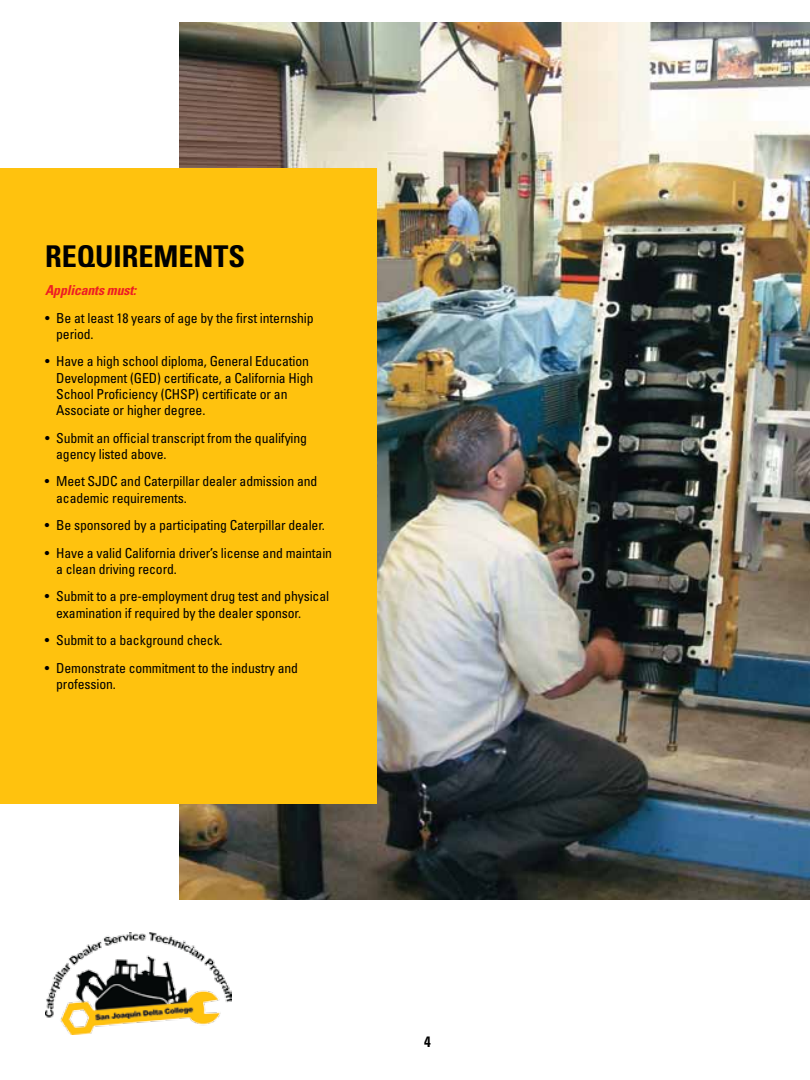
<style>
.page{position:relative;width:810px;height:1080px;background:#fff}
.page>*{position:absolute;margin:0;border:0;box-sizing:border-box;transform-origin:0 0}
.t1{font:700 condensed 30px "Univers";color:#000}
.t2{font:700 condensed 15px "Univers";color:#000}
.t3{font:condensed 13.75px/16.2px "Univers";letter-spacing:-.01em;color:#000}
.t4{font:italic 700 condensed 13.75px "Univers";letter-spacing:-.01em;color:#ed1d24}
</style>
<div class="page">
<img style="left:179px;top:22px;width:631px;height:878px">
<div style="left:0;top:168px;width:376px;height:636px;background:#ffc20e"></div>
<img style="left:45px;top:932px;width:186px;height:103px">
<h1 class="t1" style="left:45px;top:238px;width:202px">REQUIREMENTS</h1>
<p class="t4" style="left:45px;top:282px;width:93px">Applicants must:</p>
<p class="t3" style="left:56px;top:309px;width:259px;text-indent:-11px">• Be at least 18 years of age by the first internship period.</p>
<p class="t3" style="left:56px;top:353px;width:259px;text-indent:-11px">• Have a high school diploma, General Education Development (GED) certificate, a California High School Proficiency (CHSP) certificate or an Associate or higher degree.</p>
<p class="t3" style="left:56px;top:429px;width:252px;text-indent:-11px">• Submit an official transcript from the qualifying agency listed above.</p>
<p class="t3" style="left:56px;top:473px;width:263px;text-indent:-11px">• Meet SJDC and Caterpillar dealer admission and academic requirements.</p>
<p class="t3" style="left:45px;top:517px;width:281px">• Be sponsored by a participating Caterpillar dealer.</p>
<p class="t3" style="left:56px;top:544px;width:277px;text-indent:-11px">• Have a valid California driver’s license and maintain a clean driving record.</p>
<p class="t3" style="left:56px;top:588px;width:274px;text-indent:-11px">• Submit to a pre-employment drug test and physical examination if required by the dealer sponsor.</p>
<p class="t3" style="left:45px;top:632px;width:179px">• Submit to a background check.</p>
<p class="t3" style="left:56px;top:659px;width:243px;text-indent:-11px">• Demonstrate commitment to the industry and profession.</p>
<p class="t2" style="left:424px;top:1032px;width:8px">4</p>
</div>
